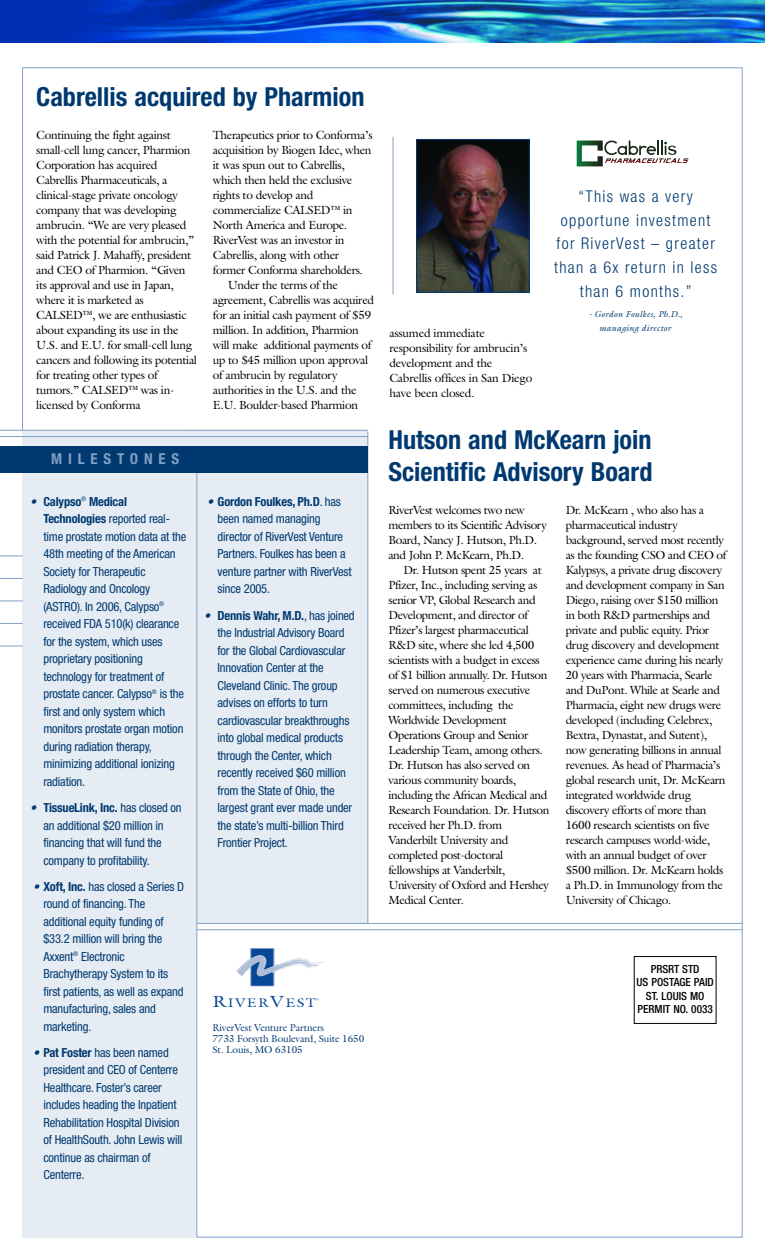
<style>
.page{position:relative;width:765px;height:1260px;background:#fff}
.page>*{position:absolute;margin:0;border:0;box-sizing:border-box;transform-origin:0 0}
.t1{font:700 condensed 26.25px/31.5px "Helvetica Neue";color:#003970}
.t2{font:300 condensed 16.25px/23.8px "Helvetica Neue";letter-spacing:.08em;color:#003970;text-align:center}
.t3{font:700 condensed 15px "Helvetica Neue";letter-spacing:.385em;color:#81a0c4}
.t4{font:condensed 12.5px/17.5px "Helvetica Neue";letter-spacing:-.015em;color:#003970}
.t5{font:12.5px "Galliard";letter-spacing:.09em;color:#074896;scale:1.2 1}
.t6{font:11.88px/15px "Galliard";letter-spacing:-.035em;color:#000}
.t7{font:11.88px/15px "Galliard";letter-spacing:-.015em;color:#000}
.t8{font:500 condensed 11.25px/13.5px "Helvetica Neue";color:#000;text-align:center}
.t9{font:10px/11.2px "Galliard";letter-spacing:-.01em;color:#003970}
.t10{font:italic 8.75px/13.8px "Galliard";letter-spacing:.025em;color:#003970;text-align:center}
.s1{font-style:italic}
.s2{font-weight:700}
.s3{font-size:16.25px}
</style>
<div class="page">
<div style="left:22px;top:431px;width:175px;height:807px;background:#e6ecf3"></div>
<div style="left:185px;top:431px;width:183px;height:493px;background:#e6ecf3"></div>
<img style="left:0;top:0;width:765px;height:42px">
<svg style="left:0;top:556px;width:23px;height:1px"></svg>
<svg style="left:0;top:578px;width:23px;height:1px"></svg>
<svg style="left:0;top:601px;width:23px;height:1px"></svg>
<svg style="left:0;top:623px;width:23px;height:1px"></svg>
<svg style="left:0;top:646px;width:23px;height:1px"></svg>
<hr style="left:197px;top:923px;width:545px;height:1px;background:#81a0c4">
<hr style="left:197px;top:929px;width:545px;height:1px;background:#81a0c4">
<hr style="left:197px;top:450px;width:1px;height:788px;background:#81a0c4">
<hr style="left:368px;top:431px;width:1px;height:492px;background:#81a0c4">
<hr style="left:393px;top:137px;width:1px;height:157px;background:#81a0c4">
<div style="left:0;top:446px;width:368px;height:26px;background:#003970"></div>
<div style="left:251px;top:948px;width:23px;height:38px;background:#074896"></div>
<div style="left:250px;top:948px;width:24px;height:38px;border:1px solid #aebed7"></div>
<svg style="left:237px;top:955px;width:88px;height:22px"></svg>
<hr style="left:0;top:430px;width:368px;height:1px;background:#81a0c4">
<hr style="left:0;top:436px;width:368px;height:1px;background:#81a0c4">
<img style="left:418px;top:141px;width:110px;height:150px">
<div style="left:416px;top:139px;width:114px;height:154px;border:1px solid #003970"></div>
<svg style="left:577px;top:141px;width:112px;height:25px"></svg>
<div style="left:634px;top:956px;width:82px;height:68px;border:1px solid #000"></div>
<h1 class="t1" style="left:36px;top:83px;width:330px">Cabrellis acquired by Pharmion</h1>
<p class="t6" style="left:36px;top:127px;width:162px">Continuing the fight against small-cell lung cancer, Pharmion<br>Corporation has acquired<br>Cabrellis Pharmaceuticals, a clinical-stage private oncology company that was developing ambrucin. “We are very pleased with the potential for ambrucin,” said Patrick J. Mahaffy, president and CEO of Pharmion. “Given its approval and use in Japan, where it is marketed as<br>CALSED™, we are enthusiastic about expanding its use in the<br>U.S. and E.U. for small-cell lung cancers and following its potential for treating other types of tumors.” CALSED™ was in&shy;licensed by Conforma</p>
<p class="t6" style="left:213px;top:127px;width:161px">Therapeutics prior to Conforma’s</p>
<p class="t6" style="left:213px;top:142px;width:160px">acquisition by Biogen Idec, when</p>
<p class="t6" style="left:213px;top:157px;width:134px">it was spun out to Cabrellis,</p>
<p class="t6" style="left:213px;top:172px;width:141px">which then held the exclusive</p>
<p class="t6" style="left:213px;top:187px;width:102px">rights to develop and</p>
<p class="t6" style="left:213px;top:202px;width:141px">commercialize CALSED™ in</p>
<p class="t6" style="left:213px;top:217px;width:136px">North America and Europe.</p>
<p class="t6" style="left:213px;top:232px;width:133px">RiverVest was an investor in</p>
<p class="t6" style="left:213px;top:247px;width:128px">Cabrellis, along with other</p>
<p class="t6" style="left:213px;top:262px;width:152px">former Conforma shareholders.</p>
<p class="t6" style="left:228px;top:277px;width:112px">Under the terms of the</p>
<p class="t6" style="left:213px;top:292px;width:163px">agreement, Cabrellis was acquired</p>
<p class="t6" style="left:213px;top:307px;width:160px">for an initial cash payment of $59</p>
<p class="t6" style="left:213px;top:322px;width:147px">million. In addition, Pharmion</p>
<p class="t6" style="left:213px;top:337px;width:160px">will make additional payments of</p>
<p class="t6" style="left:213px;top:352px;width:157px">up to $45 million upon approval</p>
<p class="t6" style="left:213px;top:367px;width:126px">of ambrucin by regulatory</p>
<p class="t6" style="left:213px;top:382px;width:145px">authorities in the U.S. and the</p>
<p class="t6" style="left:213px;top:397px;width:147px">E.U. Boulder-based Pharmion</p>
<p class="t3" style="left:51px;top:454px;width:129px">MILESTONES</p>
<p class="t4" style="left:43px;top:494px;width:144px;text-indent:-13px"><span class="s1">•</span> <span class="s2">Calypso</span><sup>®</sup> <span class="s2">Medical<br>Technologies</span> reported real&shy;time prostate motion data at the<br>48th meeting of the American<br>Society for Therapeutic<br>Radiology and Oncology (ASTRO). In 2006, Calypso<sup>® </sup>received FDA 510(k) clearance for the system, which uses proprietary positioning technology for treatment of prostate cancer. Calypso<sup>®</sup> is the first and only system which monitors prostate organ motion during radiation therapy, minimizing additional ionizing radiation.</p>
<p class="t4" style="left:43px;top:800px;width:140px;text-indent:-13px"><span class="s1">•</span> <span class="s2">TissueLink, Inc.</span> has closed on an additional $20 million in financing that will fund the company to profitability.</p>
<p class="t4" style="left:43px;top:879px;width:142px;text-indent:-10px"><span class="s1">•</span> <span class="s2">Xoft, Inc.</span> has closed a Series D round of financing. The additional equity funding of $33.2 million will bring the<br>Axxent<sup>®</sup> Electronic<br>Brachytherapy System to its first patients, as well as expand manufacturing, sales and marketing.</p>
<p class="t4" style="left:43px;top:1045px;width:140px;text-indent:-10px"><span class="s1">•</span> <span class="s2">Pat Foster</span> has been named president and CEO of Centerre<br>Healthcare. Foster’s career includes heading the Inpatient<br>Rehabilitation Hospital Division of HealthSouth. John Lewis will continue as chairman of<br>Centerre.</p>
<p class="t4" style="left:218px;top:494px;width:136px;text-indent:-10px"><span class="s1">•</span> <span class="s2">Gordon Foulkes, Ph.D</span>. has been named managing director of RiverVest Venture<br>Partners. Foulkes has been a venture partner with RiverVest since 2005.</p>
<p class="t4" style="left:218px;top:607px;width:139px;text-indent:-13px"><span class="s1">•</span> <span class="s2">Dennis Wahr, M.D.</span>, has joined the Industrial Advisory Board for the Global Cardiovascular<br>Innovation Center at the<br>Cleveland Clinic. The group advises on efforts to turn cardiovascular breakthroughs into global medical products through the Center, which recently received $60 million from the State of Ohio, the largest grant ever made under the state’s multi-billion Third<br>Frontier Project.</p>
<p class="t5" style="left:212px;top:996px;width:88px"><span class="s3">R</span>IVER<span class="s3">V</span>EST</p>
<p class="t9" style="left:212px;top:1022px;width:153px">RiverVest Venture Partners<br>7733 Forsyth Boulevard, Suite 1650<br>St. Louis, MO 63105</p>
<p class="t7" style="left:389px;top:325px;width:145px">assumed immediate responsibility for ambrucin’s development and the<br>Cabrellis offices in San Diego have been closed.</p>
<h2 class="t2" style="left:554px;top:186px;width:165px">“This was a very opportune investment for RiverVest – greater than a 6x return in less than 6 months.”</h2>
<p class="t10" style="left:589px;top:307px;width:95px">- Gordon Foulkes, Ph.D., managing director</p>
<h1 class="t1" style="left:388px;top:427px;width:265px">Hutson and McKearn join<br>Scientific Advisory Board</h1>
<p class="t6" style="left:388px;top:503px;width:160px">RiverVest welcomes two new members to its Scientific Advisory<br>Board, Nancy J. Hutson, Ph.D. and John P. McKearn, Ph.D.</p>
<p class="t6" style="left:388px;top:563px;width:162px;text-indent:15px">Dr. Hutson spent 25 years at<br>Pfizer, Inc., including serving as senior VP, Global Research and<br>Development, and director of<br>Pfizer’s largest pharmaceutical<br>R&amp;D site, where she led 4,500 scientists with a budget in excess of $1 billion annually. Dr. Hutson served on numerous executive committees, including the<br>Worldwide Development<br>Operations Group and Senior<br>Leadership Team, among others.<br>Dr. Hutson has also served on various community boards, including the African Medical and<br>Research Foundation. Dr. Hutson received her Ph.D. from<br>Vanderbilt University and completed post-doctoral fellowships at Vanderbilt,<br>University of Oxford and Hershey<br>Medical Center.</p>
<p class="t6" style="left:566px;top:502px;width:162px">Dr. McKearn , who also has a pharmaceutical industry background, served most recently as the founding CSO and CEO of<br>Kalypsys, a private drug discovery and development company in San<br>Diego, raising over $150 million in both R&amp;D partnerships and private and public equity. Prior drug discovery and development experience came during his nearly<br>20 years with Pharmacia, Searle and DuPont. While at Searle and<br>Pharmacia, eight new drugs were developed (including Celebrex,<br>Bextra, Dynastat, and Sutent), now generating billions in annual revenues. As head of Pharmacia’s global research unit, Dr. McKearn integrated worldwide drug discovery efforts of more than<br>1600 research scientists on five research campuses world-wide, with an annual budget of over $500 million. Dr. McKearn holds a Ph.D. in Immunology from the<br>University of Chicago.</p>
<p class="t8" style="left:637px;top:963px;width:79px">PRSRT STD<br>US POSTAGE PAID<br>ST. LOUIS MO<br>PERMIT NO. 0033</p>
</div>
